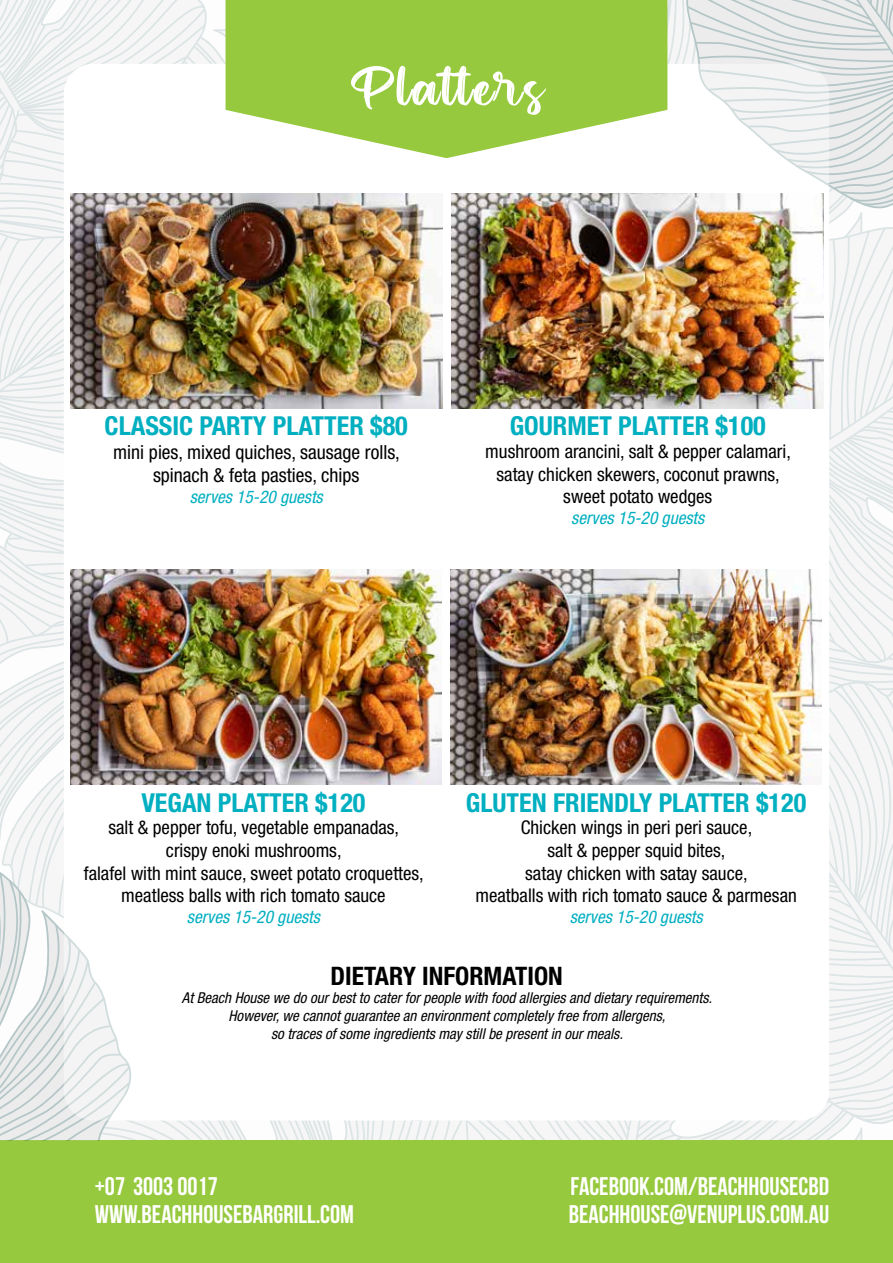
<style>
.page{position:relative;width:893px;height:1263px;background:#fff}
.page>*{position:absolute;margin:0;border:0;box-sizing:border-box;transform-origin:0 0}
.t1{font:60px "Shakies";letter-spacing:.05em;color:#fff}
.t2{font:700 condensed 26.1px "Helvetica Neue LT Std";color:#00afc0}
.t3{font:700 25.5px/28.5px "Bebas Neue";color:#fff}
.t4{font:700 condensed 25.5px "Helvetica Neue LT Std";color:#000}
.t5{font:condensed 19.5px/23.4px "Helvetica Neue LT Std";color:#000;text-align:center}
.t6{font:condensed 18.9px/22.6px "Helvetica Neue LT Std";color:#000;text-align:center}
.t7{font:italic condensed 17.4px "Helvetica Neue LT Std";color:#00afc0}
.t8{font:italic condensed 15px/18px "Helvetica Neue LT Std";color:#000;text-align:center}
</style>
<div class="page">
<div style="left:0;top:1140px;width:893px;height:123px;background:#96c93d"></div>
<img style="left:0;top:0;width:893px;height:1140px">
<h1 class="t1" style="left:350px;top:52px;width:195px">Platters</h1>
<h2 class="t2" style="left:105px;top:410px;width:305px">CLASSIC PARTY PLATTER $80</h2>
<p class="t5" style="left:113px;top:440px;width:288px">mini pies, mixed quiches, sausage rolls, spinach &amp; feta pasties, chips</p>
<p class="t7" style="left:190px;top:487px;width:139px">serves15-20 guests</p>
<h2 class="t2" style="left:510px;top:410px;width:258px">GOURMET PLATTER $100</h2>
<p class="t6" style="left:485px;top:440px;width:307px">mushroom arancini, salt &amp; pepper calamari, satay chicken skewers, coconut prawns, sweet potato wedges</p>
<p class="t7" style="left:571px;top:508px;width:139px">serves15-20 guests</p>
<h2 class="t2" style="left:141px;top:787px;width:226px">VEGAN PLATTER $120</h2>
<p class="t6" style="left:84px;top:816px;width:341px">salt &amp; pepper tofu, vegetable empanadas,<br>crispy enoki mushrooms,<br>falafel with mint sauce, sweet potato croquettes, meatless balls with rich tomato sauce</p>
<p class="t7" style="left:187px;top:907px;width:139px">serves15-20 guests</p>
<h2 class="t2" style="left:466px;top:787px;width:342px">GLUTEN FRIENDLY PLATTER $120</h2>
<p class="t6" style="left:475px;top:816px;width:323px">Chicken wings in peri peri sauce,<br>salt &amp; pepper squid bites,<br>satay chicken with satay sauce,<br>meatballs with rich tomato sauce &amp; parmesan</p>
<p class="t7" style="left:570px;top:907px;width:139px">serves15-20 guests</p>
<h3 class="t4" style="left:331px;top:961px;width:234px">DIETARY INFORMATION</h3>
<p class="t8" style="left:182px;top:989px;width:535px">AtBeach Housewedoourbesttocaterforpeoplewith food allergiesand dietaryrequirements.<br>However,wecannotguaranteean environmentcompletelyfreefrom allergens, sotracesofsomeingredientsmaystillbepresentin ourmeals.</p>
<h3 class="t3" style="left:95px;top:1171px;width:261px">+07 3003 0017<br>WWW.BEACHHOUSEBARGRILL.COM</h3>
<h3 class="t3" style="left:569px;top:1171px;width:262px">FACEBOOK.COM/BEACHHOUSECBD<br>BEACHHOUSE@VENUPLUS.COM.AU</h3>
</div>
